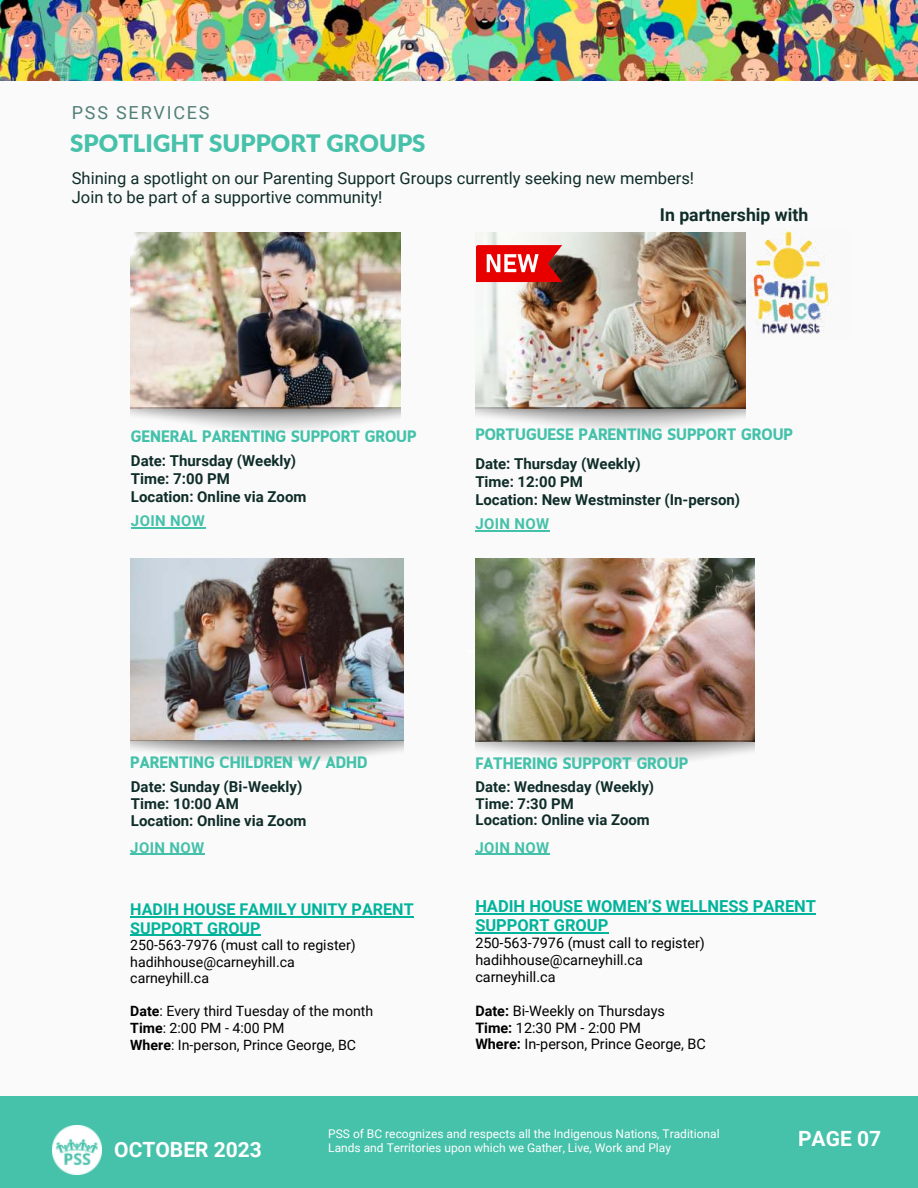
<style>
.page{position:relative;width:918px;height:1188px;background:#fafafa}
.page>*{position:absolute;margin:0;border:0;box-sizing:border-box;transform-origin:0 0}
.t1{font:900 24px "Lato";color:#46c1aa}
.t2{font:700 21px "Roboto";color:#fff}
.t3{font:18px "Roboto";letter-spacing:.1em;color:#518077}
.t4{font:700 17.7px "Roboto";color:#0f2d28}
.t5{font:16.5px/19.2px "Roboto";color:#0f2d28}
.t6{font:900 16.5px "Nyutro Sans";color:#44c1aa}
.t7{font:700 16.5px/19.2px "Roboto";color:#00b39b}
.t8{font:700 16.2px/18.8px "Roboto";color:#00b39b}
.t9{font:700 15px/18px "Roboto";color:#0f2d28}
.t10{font:700 15px "Roboto";letter-spacing:.025em;color:#44c1aa}
.t11{font:700 14.85px/16.8px "Roboto";color:#0f2d28}
.t12{font:14.4px/16.8px "Roboto";color:#000}
.t13{font:14.1px/16.5px "Roboto";color:#000}
.t14{font:12px/14px "Roboto";color:#fff}
.s1{font-weight:700}
</style>
<div class="page">
<div style="left:0;top:1096px;width:918px;height:92px;background:#46c1aa"></div>
<img style="left:0;top:0;width:918px;height:80px">
<img style="left:130px;top:232px;width:270px;height:175px">
<img style="left:476px;top:232px;width:270px;height:175px">
<img style="left:130px;top:559px;width:274px;height:202px">
<img style="left:475px;top:559px;width:280px;height:202px">
<img style="left:476px;top:407px;width:270px;height:23px">
<img style="left:52px;top:1125px;width:50px;height:50px">
<img style="left:130px;top:407px;width:270px;height:23px">
<hr style="left:475px;top:854px;width:75px;height:1px;background:#44c1aa">
<svg style="left:476px;top:245px;width:86px;height:37px;background:#df2e2d"></svg>
<img style="left:730px;top:231px;width:99px;height:110px">
<hr style="left:131px;top:527px;width:74px;height:1px;background:#44c1aa">
<hr style="left:475px;top:530px;width:75px;height:1px;background:#44c1aa">
<hr style="left:130px;top:854px;width:75px;height:1px;background:#44c1aa">
<hr style="left:130px;top:916px;width:284px;height:1px;background:#00b39b">
<hr style="left:130px;top:935px;width:131px;height:1px;background:#00b39b">
<hr style="left:475px;top:913px;width:341px;height:1px;background:#00b39b">
<hr style="left:475px;top:932px;width:133px;height:2px;background:#00b39b">
<p class="t3" style="left:72px;top:100px;width:139px">PSS SERVICES</p>
<h1 class="t1" style="left:70px;top:125px;width:357px">SPOTLIGHT SUPPORT GROUPS</h1>
<p class="t5" style="left:72px;top:168px;width:624px">Shining a spotlight on our Parenting Support Groups currently seeking new members!<br>Join to be part of a supportive community!</p>
<p class="t4" style="left:660px;top:203px;width:150px">In partnership with</p>
<p class="t6" style="left:131px;top:427px;width:287px">GENERAL PARENTING SUPPORT GROUP</p>
<p class="t9" style="left:131px;top:451px;width:177px">Date: Thursday (Weekly)<br>Time: 7:00 PM<br>Location: Online via Zoom</p>
<p class="t10" style="left:131px;top:510px;width:76px">JOIN NOW</p>
<p class="t6" style="left:475px;top:425px;width:319px">PORTUGUESE PARENTING SUPPORT GROUP</p>
<p class="t9" style="left:475px;top:454px;width:266px">Date: Thursday (Weekly)<br>Time: 12:00 PM<br>Location: New Westminster (In-person)</p>
<p class="t10" style="left:475px;top:513px;width:76px">JOIN NOW</p>
<p class="t6" style="left:130px;top:753px;width:239px">PARENTING CHILDREN W/ ADHD</p>
<p class="t9" style="left:131px;top:778px;width:177px;line-height:16.8px">Date: Sunday (Bi-Weekly)<br>Time: 10:00 AM<br>Location: Online via Zoom</p>
<p class="t10" style="left:130px;top:837px;width:76px">JOIN NOW</p>
<p class="t8" style="left:130px;top:899px;width:285px">HADIH HOUSE FAMILY UNITY PARENT<br>SUPPORT GROUP</p>
<p class="t13" style="left:130px;top:936px;width:227px">250-563-7976 (must call to register) hadihhouse@carneyhill.ca carneyhill.ca</p>
<p class="t13" style="left:130px;top:1003px;width:245px"><span class="s1">Date</span>: Every third Tuesday of the month<br><span class="s1">Time</span>: 2:00 PM - 4:00 PM<br><span class="s1">Where</span>: In-person, Prince George, BC</p>
<p class="t6" style="left:475px;top:753px;width:215px">FATHERING SUPPORT GROUP</p>
<p class="t11" style="left:476px;top:778px;width:180px">Date: Wednesday (Weekly)<br>Time: 7:30 PM<br>Location: Online via Zoom</p>
<p class="t10" style="left:475px;top:837px;width:76px">JOIN NOW</p>
<p class="t7" style="left:475px;top:896px;width:342px">HADIH HOUSE WOMEN’S WELLNESS PARENT<br>SUPPORT GROUP</p>
<p class="t12" style="left:475px;top:934px;width:231px">250-563-7976 (must call to register) hadihhouse@carneyhill.ca carneyhill.ca</p>
<p class="t12" style="left:475px;top:1002px;width:232px"><span class="s1">Date:</span> Bi-Weekly on Thursdays<br><span class="s1">Time:</span> 12:30 PM - 2:00 PM<br><span class="s1">Where:</span> In-person, Prince George, BC</p>
<h2 class="t2" style="left:114px;top:1134px;width:149px">OCTOBER 2023</h2>
<p class="t14" style="left:328px;top:1126px;width:393px">PSS of BC recognizes and respects all the Indigenous Nations, Traditional<br>Lands and Territories upon which we Gather, Live, Work and Play</p>
<h2 class="t2" style="left:798px;top:1124px;width:85px">PAGE 07</h2>
</div>
